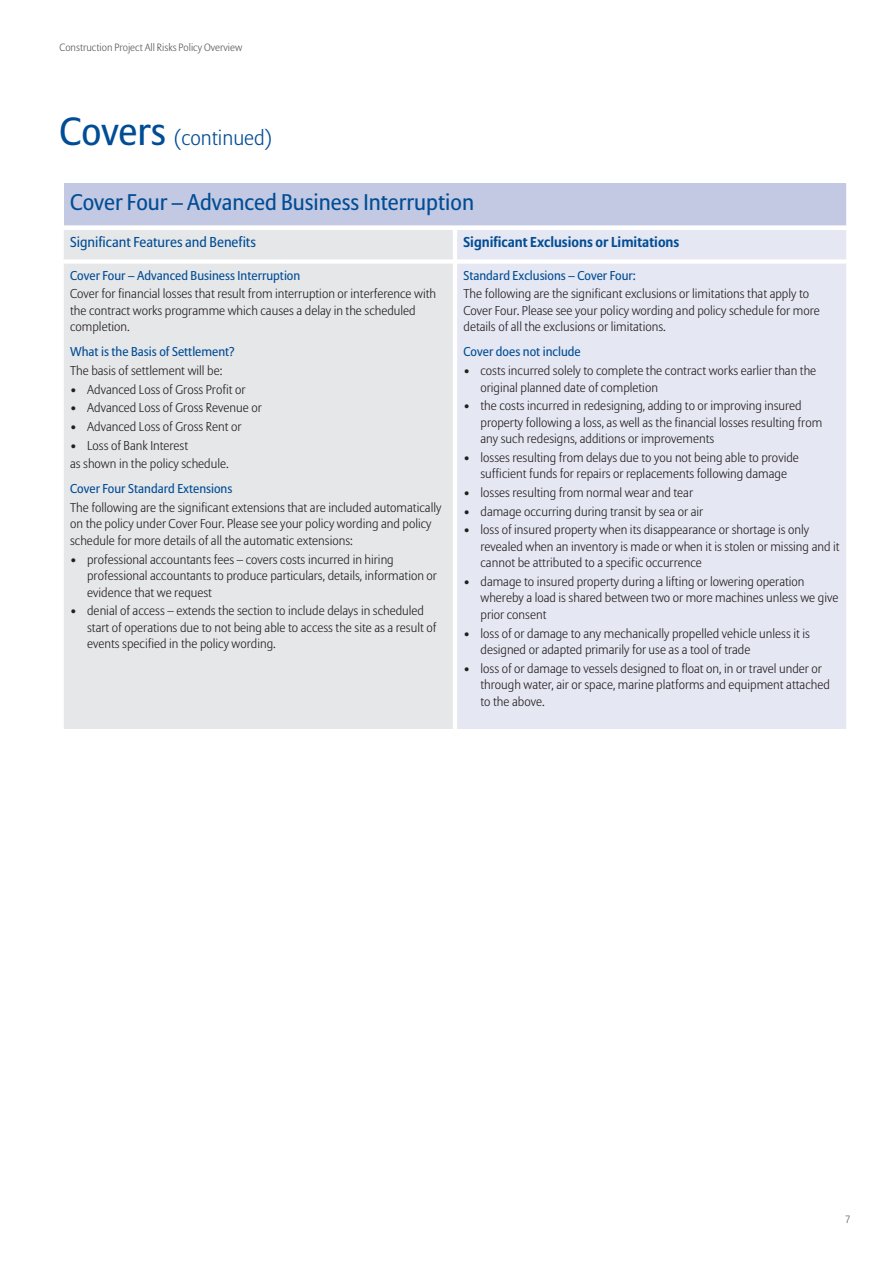
<style>
.page{position:relative;width:893px;height:1263px;background:#fff}
.page>*{position:absolute;margin:0;border:0;box-sizing:border-box;transform-origin:0 0}
.t1{font:22.5px "Allianz Sans";color:#014d95}
.t2{font:300 21px "Allianz Sans";color:#014d95}
.t3{font:700 14.25px "Allianz Sans";color:#014d95}
.t4{font:14.25px "Allianz Sans";color:#014d95}
.t5{font:300 12.75px/16.5px "Allianz Sans";color:#231f20}
.t6{font:12.75px "Allianz Sans";color:#014d95}
.t7{font:300 10.5px "Allianz Sans";color:#57585a}
.s1{font-weight:400;font-size:39px}
</style>
<div class="page">
<svg style="left:64px;top:183px;width:783px;height:546px;background:#e2e4ec"></svg>
<hr style="left:453px;top:230px;width:4px;height:499px;background:#fff">
<div style="left:64px;top:225px;width:782px;height:5px;background:#fff"></div>
<div style="left:64px;top:259px;width:389px;height:5px;background:#fff"></div>
<div style="left:457px;top:259px;width:389px;height:5px;background:#fff"></div>
<p class="t7" style="left:60px;top:43px;width:184px">Construction Project All Risks Policy Overview</p>
<h2 class="t2" style="left:60px;top:129px;width:214px"><span class="s1">Covers</span> (continued)</h2>
<h1 class="t1" style="left:70px;top:189px;width:405px">Cover Four – Advanced Business Interruption</h1>
<p class="t4" style="left:70px;top:233px;width:187px">Significant Features and Benefits</p>
<p class="t3" style="left:463px;top:236px;width:217px">Significant Exclusions or Limitations</p>
<p class="t6" style="left:70px;top:268px;width:232px">Cover Four – Advanced Business Interruption</p>
<p class="t5" style="left:70px;top:287px;width:367px">Cover for financial losses that result from interruption or interference with the contract works programme which causes a delay in the scheduled completion.</p>
<p class="t6" style="left:70px;top:344px;width:166px">What is the Basis of Settlement?</p>
<p class="t5" style="left:70px;top:363px;width:154px">The basis of settlement will be:</p>
<p class="t5" style="left:70px;top:382px;width:177px">• Advanced Loss of Gross Profit or</p>
<p class="t5" style="left:70px;top:401px;width:193px">• Advanced Loss of Gross Revenue or</p>
<p class="t5" style="left:70px;top:419px;width:173px">• Advanced Loss of Gross Rent or</p>
<p class="t5" style="left:70px;top:437px;width:160px;line-height:18.6px">• Loss of Bank Interest<br>as shown in the policy schedule.</p>
<p class="t6" style="left:70px;top:481px;width:164px">Cover Four Standard Extensions</p>
<p class="t5" style="left:70px;top:500px;width:373px">The following are the significant extensions that are included automatically on the policy under Cover Four. Please see your policy wording and policy schedule for more details of all the automatic extensions:</p>
<p class="t5" style="left:87px;top:552px;width:351px;text-indent:-17px">• professional accountants fees – covers costs incurred in hiring professional accountants to produce particulars, details, information or evidence that we request</p>
<p class="t5" style="left:87px;top:603px;width:351px;text-indent:-17px">• denial of access – extends the section to include delays in scheduled start of operations due to not being able to access the site as a result of events specified in the policy wording.</p>
<p class="t6" style="left:463px;top:268px;width:174px">Standard Exclusions – Cover Four:</p>
<p class="t5" style="left:463px;top:287px;width:358px">The following are the significant exclusions or limitations that apply to<br>Cover Four. Please see your policy wording and policy schedule for more details of all the exclusions or limitations.</p>
<p class="t6" style="left:463px;top:344px;width:119px">Cover does not include</p>
<p class="t5" style="left:480px;top:363px;width:337px;text-indent:-17px">• costs incurred solely to complete the contract works earlier than the original planned date of completion</p>
<p class="t5" style="left:480px;top:399px;width:343px;text-indent:-17px">• the costs incurred in redesigning, adding to or improving insured property following a loss, as well as the financial losses resulting from any such redesigns, additions or improvements</p>
<p class="t5" style="left:463px;top:450px;width:337px;text-align:center">• losses resulting from delays due to you not being able to provide sufficient funds for repairs or replacements following damage</p>
<p class="t5" style="left:463px;top:485px;width:231px">• losses resulting from normal wear and tear</p>
<p class="t5" style="left:463px;top:504px;width:241px">• damage occurring during transit by sea or air</p>
<p class="t5" style="left:480px;top:523px;width:361px;text-indent:-17px">• loss of insured property when its disappearance or shortage is only revealed when an inventory is made or when it is stolen or missing and it cannot be attributed to a specific occurrence</p>
<p class="t5" style="left:480px;top:574px;width:359px;text-indent:-17px">• damage to insured property during a lifting or lowering operation whereby a load is shared between two or more machines unless we give prior consent</p>
<p class="t5" style="left:480px;top:626px;width:331px;text-indent:-17px">• loss of or damage to any mechanically propelled vehicle unless it is designed or adapted primarily for use as a tool of trade</p>
<p class="t5" style="left:480px;top:661px;width:351px;text-indent:-17px">• loss of or damage to vessels designed to float on, in or travel under or through water, air or space, marine platforms and equipment attached to the above.</p>
<p class="t7" style="left:845px;top:1215px;width:7px">7</p>
</div>
